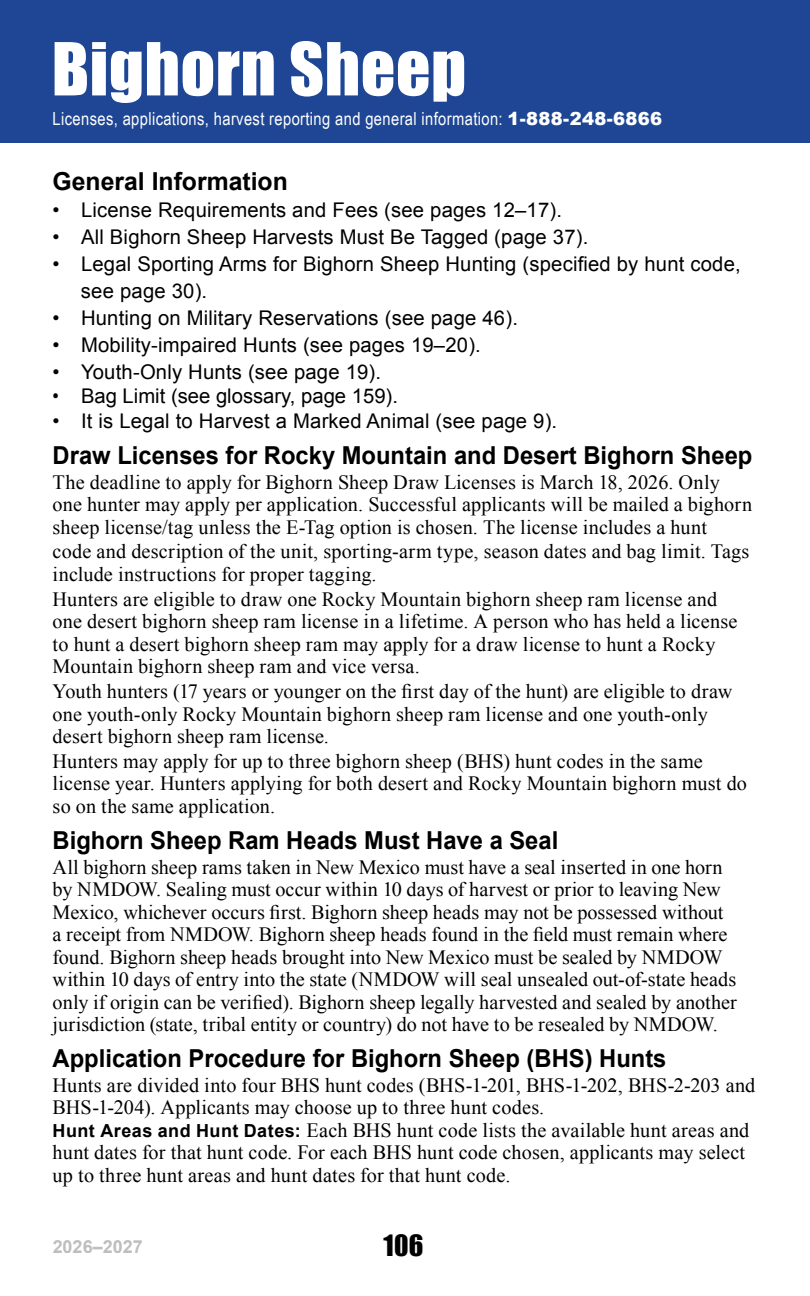
<style>
.page{position:relative;width:810px;height:1296px;background:#fff}
.page>*{position:absolute;margin:0;border:0;box-sizing:border-box;transform-origin:0 0}
.t1{font:67.5px "Impact";letter-spacing:.01em;color:#fff}
.t2{font:27px "Impact";color:#000}
.t3{font:700 24.75px "Arial";color:#000;scale:.96 1}
.t4{font:700 24.75px "Arial";color:#000}
.t5{font:20.25px/22.5px "Times New Roman";letter-spacing:.005em;color:#000}
.t6{font:20.25px/27px "Arial";letter-spacing:.01em;color:#000}
.t7{font:20.25px "Arial";letter-spacing:.01em;color:#000;scale:.9 1}
.t8{font:18px "Arial Narrow";letter-spacing:.02em;color:#fff}
.t9{font:700 18px "Arial";color:#bcbec0}
.s1{font-family:"Arial";font-weight:900}
.s2{font-family:"Arial";font-weight:700;font-size:18px}
</style>
<div class="page">
<div style="left:0;top:0;width:810px;height:143px;background:#1e4695"></div>
<h1 class="t1" style="left:52px;top:17px;width:416px">Bighorn Sheep</h1>
<p class="t8" style="left:53px;top:106px;width:611px">Licenses, applications, harvest reporting and general information: <span class="s1">1-888-248-6866</span></p>
<p class="t4" style="left:53px;top:165px;width:237px">General Information</p>
<p class="t6" style="left:53px;top:196px;width:507px">• License Requirements and Fees (see pages 12–17).</p>
<p class="t6" style="left:53px;top:223px;width:534px">• All Bighorn Sheep Harvests Must Be Tagged (page 37).</p>
<p class="t6" style="left:81px;top:250px;width:661px;text-indent:-28px">• Legal Sporting Arms for Bighorn Sheep Hunting (specified by hunt code, see page 30).</p>
<p class="t6" style="left:53px;top:304px;width:463px">• Hunting on Military Reservations (see page 46).</p>
<p class="t6" style="left:53px;top:331px;width:426px">• Mobility-impaired Hunts (see pages 19–20).</p>
<p class="t6" style="left:53px;top:358px;width:326px">• Youth-Only Hunts (see page 19).</p>
<p class="t7" style="left:53px;top:383px;width:381px">• Bag Limit (see glossary, page 159).</p>
<p class="t6" style="left:53px;top:408px;width:503px">• It is Legal to Harvest a Marked Animal (see page 9).</p>
<p class="t3" style="left:53px;top:439px;width:730px">Draw Licenses for Rocky Mountain and Desert Bighorn Sheep</p>
<p class="t5" style="left:53px;top:470px;width:701px;line-height:23.4px">The deadline to apply for Bighorn Sheep Draw Licenses is March 18, 2026. Only one hunter may apply per application. Successful applicants will be mailed a bighorn sheep license/tag unless the E-Tag option is chosen. The license includes a hunt<br>code and description of the unit, sporting-arm type, season dates and bag limit. Tags include instructions for proper tagging.<br>Hunters are eligible to draw one Rocky Mountain bighorn sheep ram license and</p>
<p class="t5" style="left:53px;top:610px;width:686px">one desert bighorn sheep ram license in a lifetime. A person who has held a license to hunt a desert bighorn sheep ram may apply for a draw license to hunt a Rocky<br>Mountain bighorn sheep ram and vice versa.</p>
<p class="t5" style="left:53px;top:680px;width:681px">Youth hunters (17 years or younger on the first day of the hunt) are eligible to draw one youth-only Rocky Mountain bighorn sheep ram license and one youth-only desert bighorn sheep ram license.</p>
<p class="t5" style="left:53px;top:750px;width:696px">Hunters may apply for up to three bighorn sheep (BHS) hunt codes in the same license year. Hunters applying for both desert and Rocky Mountain bighorn must do so on the same application.</p>
<p class="t3" style="left:53px;top:824px;width:528px">Bighorn Sheep Ram Heads Must Have a Seal</p>
<p class="t5" style="left:53px;top:855px;width:686px">All bighorn sheep rams taken in New Mexico must have a seal inserted in one horn by NMDOW. Sealing must occur within 10 days of harvest or prior to leaving New Mexico, whichever occurs first. Bighorn sheep heads may not be possessed without a receipt from NMDOW. Bighorn sheep heads found in the field must remain where found. Bighorn sheep heads brought into New Mexico must be sealed by NMDOW within 10 days of entry into the state (NMDOW will seal unsealed out-of-state heads only if origin can be verified). Bighorn sheep legally harvested and sealed by another jurisdiction (state, tribal entity or country) do not have to be resealed by NMDOW.</p>
<p class="t3" style="left:53px;top:1042px;width:641px">Application Procedure for Bighorn Sheep (BHS) Hunts</p>
<p class="t5" style="left:53px;top:1074px;width:704px">Hunts are divided into four BHS hunt codes (BHS-1-201, BHS-1-202, BHS-2-203 and BHS-1-204). Applicants may choose up to three hunt codes.<br><span class="s2">Hunt Areas and Hunt Dates:</span> Each BHS hunt code lists the available hunt areas and hunt dates for that hunt code. For each BHS hunt code chosen, applicants may select up to three hunt areas and hunt dates for that hunt code.</p>
<p class="t9" style="left:53px;top:1235px;width:92px">2026–2027</p>
<h2 class="t2" style="left:384px;top:1224px;width:41px">106</h2>
</div>
